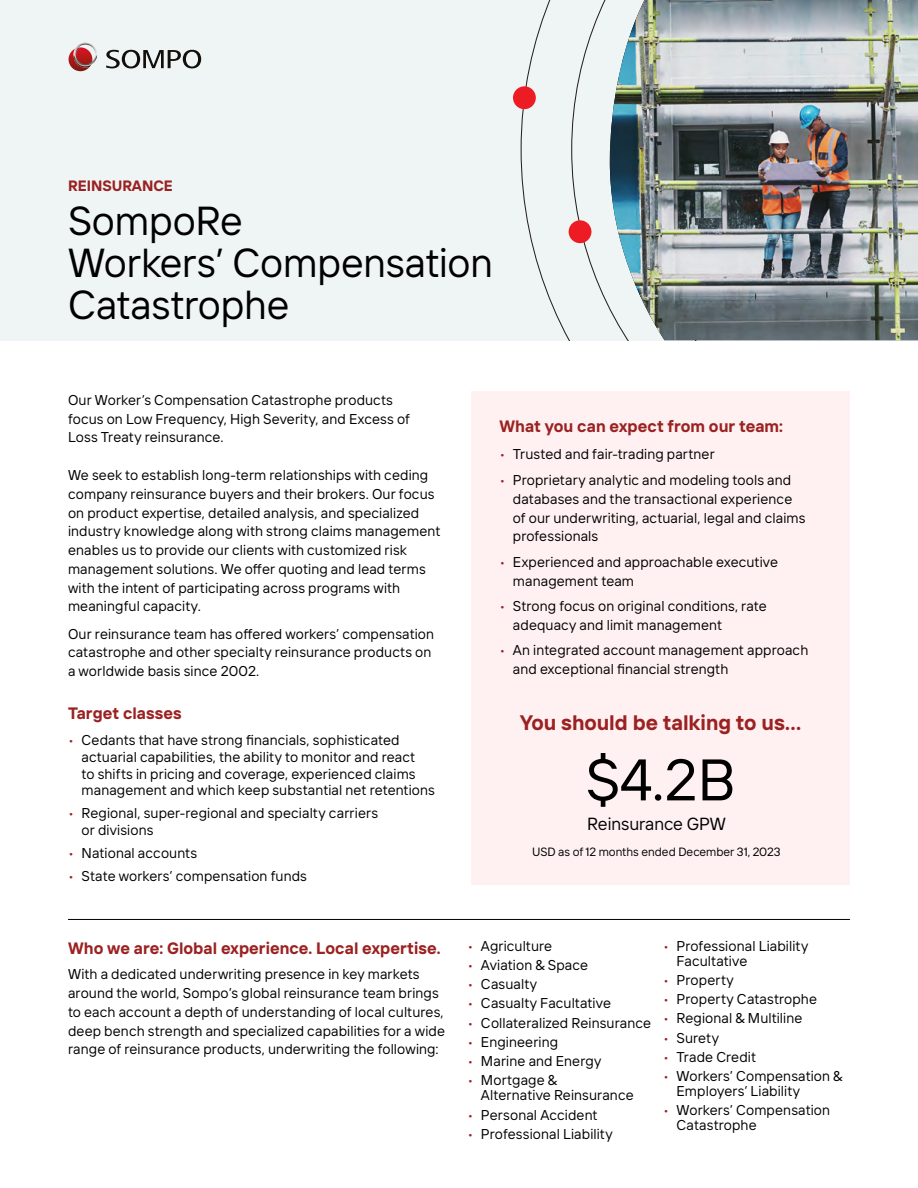
<style>
.page{position:relative;width:918px;height:1188px;background:#fff}
.page>*{position:absolute;margin:0;border:0;box-sizing:border-box;transform-origin:0 0}
.t1{font:58.5px "TT Interphases Pro";color:#000}
.t2{font:40.5px/42px "TT Interphases Pro";letter-spacing:-.005em;color:#000}
.t3{font:700 21px "TT Interphases Pro";letter-spacing:-.005em;color:#9b2222}
.t4{font:17.55px "TT Interphases Pro";color:#000}
.t5{font:700 16.5px "TT Interphases Pro";letter-spacing:.005em;color:#9b2222}
.t6{font:700 15px "TT Interphases Pro";color:#9b2222}
.t7{font:14.25px/18.8px "TT Interphases Pro";letter-spacing:.01em;color:#000}
.t8{font:12px "TT Interphases Pro";color:#000}
.s1{color:#9b2222}
</style>
<div class="page">
<div style="left:0;top:0;width:918px;height:340px;background:#eff4f5"></div>
<div style="left:471px;top:391px;width:379px;height:494px;background:#fff1f1"></div>
<hr style="left:68px;top:919px;width:782px;height:1px;background:#000">
<svg style="left:521px;top:0;width:50px;height:340px"></svg>
<svg style="left:571px;top:0;width:39px;height:311px"></svg>
<div style="left:513px;top:86px;width:23px;height:23px;background:#ed1c24;border-radius:50%"></div>
<div style="left:569px;top:220px;width:22px;height:23px;background:#ed1c24;border-radius:50%"></div>
<svg style="left:106px;top:50px;width:95px;height:18px"></svg>
<svg style="left:69px;top:43px;width:28px;height:28px"></svg>
<img style="left:610px;top:0;width:308px;height:340px">
<p class="t6" style="left:68px;top:176px;width:106px">REINSURANCE</p>
<h2 class="t2" style="left:68px;top:199px;width:426px">SompoRe<br>Workers’ Compensation<br>Catastrophe</h2>
<p class="t7" style="left:68px;top:390px;width:343px">Our Worker’s Compensation Catastrophe products focus on Low Frequency, High Severity, and Excess of<br>Loss Treaty reinsurance.</p>
<p class="t7" style="left:68px;top:465px;width:374px">We seek to establish long-term relationships with ceding company reinsurance buyers and their brokers. Our focus on product expertise, detailed analysis, and specialized industry knowledge along with strong claims management enables us to provide our clients with customized risk management solutions. We offer quoting and lead terms with the intent of participating across programs with meaningful capacity.</p>
<p class="t7" style="left:68px;top:624px;width:368px">Our reinsurance team has offered workers’ compensation catastrophe and other specialty reinsurance products on a worldwide basis since 2002.</p>
<p class="t5" style="left:68px;top:702px;width:115px">Target classes</p>
<p class="t7" style="left:82px;top:732px;width:355px;line-height:16.5px;text-indent:-13px"><span class="s1">•</span> Cedants that have strong financials, sophisticated actuarial capabilities, the ability to monitor and react<br>to shifts in pricing and coverage, experienced claims management and which keep substantial net retentions</p>
<p class="t7" style="left:82px;top:805px;width:298px;line-height:16.5px;text-indent:-13px"><span class="s1">•</span> Regional, super-regional and specialty carriers or divisions</p>
<p class="t7" style="left:68px;top:843px;width:131px"><span class="s1">•</span> National accounts</p>
<p class="t7" style="left:68px;top:867px;width:240px"><span class="s1">•</span> State workers’ compensation funds</p>
<p class="t5" style="left:499px;top:416px;width:285px">What you can expect from our team:</p>
<p class="t7" style="left:499px;top:445px;width:217px"><span class="s1">•</span> Trusted and fair-trading partner</p>
<p class="t7" style="left:513px;top:470px;width:294px;text-indent:-13px"><span class="s1">•</span> Proprietary analytic and modeling tools and databases and the transactional experience of our underwriting, actuarial, legal and claims professionals</p>
<p class="t7" style="left:513px;top:552px;width:267px;text-indent:-13px"><span class="s1">•</span> Experienced and approachable executive management team</p>
<p class="t7" style="left:513px;top:596px;width:255px;text-indent:-13px"><span class="s1">•</span> Strong focus on original conditions, rate adequacy and limit management</p>
<p class="t7" style="left:513px;top:641px;width:297px;text-indent:-13px"><span class="s1">•</span> An integrated account management approach and exceptional financial strength</p>
<h3 class="t3" style="left:520px;top:709px;width:283px">You should be talking to us…</h3>
<h1 class="t1" style="left:586px;top:743px;width:152px">$4.2B</h1>
<p class="t4" style="left:587px;top:813px;width:140px">Reinsurance GPW</p>
<p class="t8" style="left:532px;top:845px;width:250px">USD as of 12 months ended December 31, 2023</p>
<p class="t5" style="left:68px;top:937px;width:374px">Who we are: Global experience. Local expertise.</p>
<p class="t7" style="left:68px;top:965px;width:379px">With a dedicated underwriting presence in key markets around the world, Sompo’s global reinsurance team brings to each account a depth of understanding of local cultures, deep bench strength and specialized capabilities for a wide range of reinsurance products, underwriting the following:</p>
<p class="t7" style="left:468px;top:936px;width:86px"><span class="s1">•</span> Agriculture</p>
<p class="t7" style="left:468px;top:955px;width:122px"><span class="s1">•</span> Aviation &amp; Space</p>
<p class="t7" style="left:468px;top:974px;width:71px"><span class="s1">•</span> Casualty</p>
<p class="t7" style="left:468px;top:994px;width:145px"><span class="s1">•</span> Casualty Facultative</p>
<p class="t7" style="left:468px;top:1013px;width:185px"><span class="s1">•</span> Collateralized Reinsurance</p>
<p class="t7" style="left:468px;top:1032px;width:92px"><span class="s1">•</span> Engineering</p>
<p class="t7" style="left:468px;top:1051px;width:135px"><span class="s1">•</span> Marine and Energy</p>
<p class="t7" style="left:481px;top:1073px;width:154px;line-height:15px;text-indent:-13px"><span class="s1">•</span> Mortgage &amp;<br>Alternative Reinsurance</p>
<p class="t7" style="left:468px;top:1105px;width:132px"><span class="s1">•</span> Personal Accident</p>
<p class="t7" style="left:468px;top:1124px;width:147px"><span class="s1">•</span> Professional Liability</p>
<p class="t7" style="left:677px;top:938px;width:133px;line-height:15px;text-indent:-13px"><span class="s1">•</span> Professional Liability<br>Facultative</p>
<p class="t7" style="left:663px;top:970px;width:72px"><span class="s1">•</span> Property</p>
<p class="t7" style="left:663px;top:989px;width:155px"><span class="s1">•</span> Property Catastrophe</p>
<p class="t7" style="left:663px;top:1009px;width:141px"><span class="s1">•</span> Regional &amp; Multiline</p>
<p class="t7" style="left:663px;top:1028px;width:57px"><span class="s1">•</span> Surety</p>
<p class="t7" style="left:663px;top:1047px;width:95px"><span class="s1">•</span> Trade Credit</p>
<p class="t7" style="left:677px;top:1068px;width:167px;line-height:15px;text-indent:-13px"><span class="s1">•</span> Workers’ Compensation &amp;<br>Employers’ Liability</p>
<p class="t7" style="left:677px;top:1103px;width:155px;line-height:15px;text-indent:-13px"><span class="s1">•</span> Workers’ Compensation<br>Catastrophe</p>
</div>
